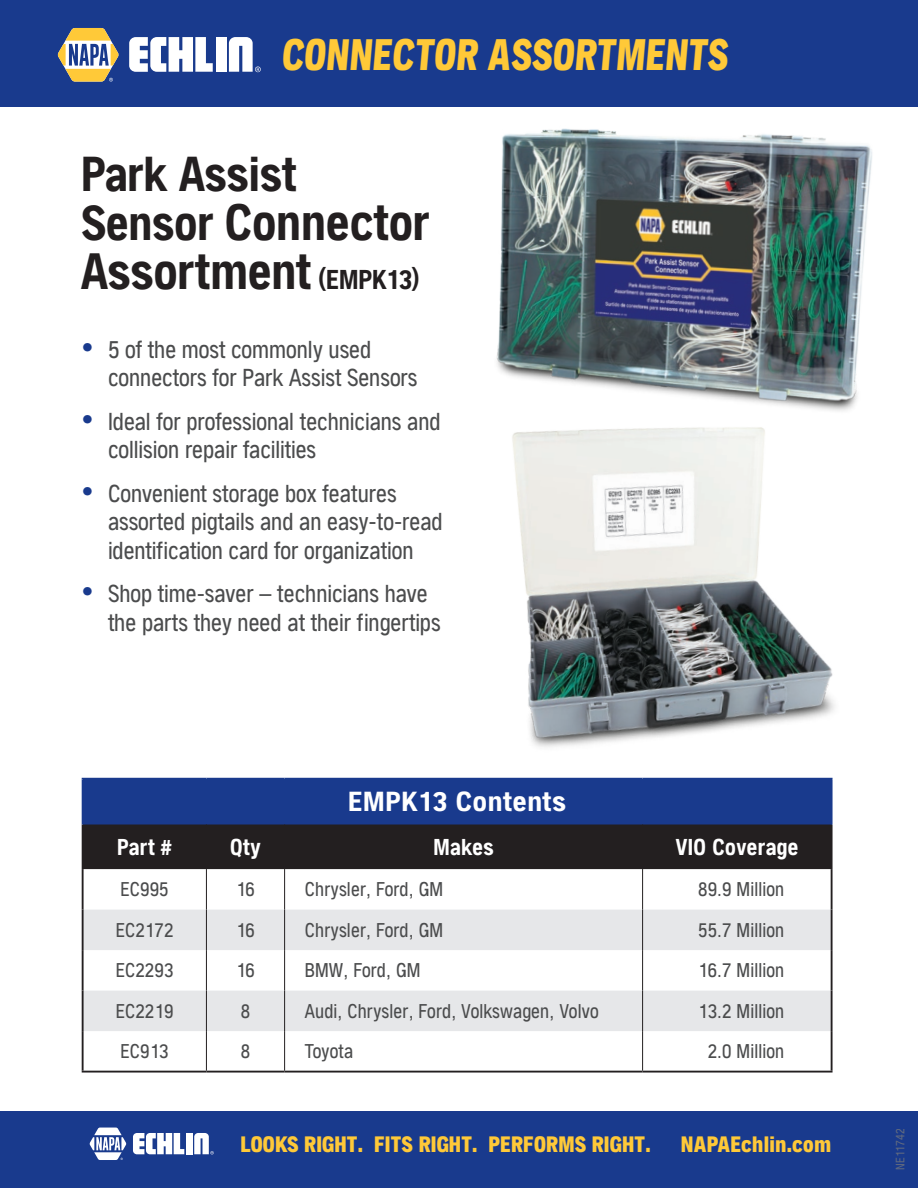
<style>
.page{position:relative;width:918px;height:1188px;background:#fff}
.page>*{position:absolute;margin:0;border:0;box-sizing:border-box;transform-origin:0 0}
.Heading{font:700 condensed 49.95px/49.1px "NAPASANS";color:#231f20}
.Heading-2{font:700 condensed 48px "NAPASANS";color:#231f20}
.New_Parts_Spotlight{font:900 condensed 43.2px "NAPASANS";color:#ffc938;scale:.91 1}
.Subhead{font:700 condensed 27px "NAPASANS";letter-spacing:.025em;color:#fff;scale:1.1 1}
.t1{font:condensed 24px/28.5px "NAPASANS";color:#4b4c4d}
.Table_header{font:700 condensed 22.5px "NAPASANS";letter-spacing:.02em;color:#fff}
.Tag_LIne{font:900 condensed 21.9px "NAPASANS";letter-spacing:.01em;color:#ffc938}
.NE_com{font:900 condensed 21.9px "NAPASANS";letter-spacing:.01em;color:#ffc938}
.Table_data{font:condensed 19.5px "NAPASANS";letter-spacing:.01em;color:#4b4c4d}
.t2{font:condensed 12px "NAPASANS";color:#76787b}
.s1{font-size:48px}
.s2{font-size:26.7px}
.s3{font-size:30px;color:#193a8d}
</style>
<div class="page">
<div style="left:83px;top:779px;width:749px;height:46px;background:#193a8d"></div>
<div style="left:84px;top:825px;width:747px;height:44px;background:#231f20"></div>
<svg style="left:84px;top:910px;width:747px;height:121px;fill:#e6e7e9"></svg>
<hr style="left:206px;top:825px;width:1px;height:44px;background:#231f20">
<hr style="left:284px;top:825px;width:1px;height:44px;background:#231f20">
<hr style="left:642px;top:825px;width:1px;height:44px;background:#231f20">
<hr style="left:206px;top:869px;width:1px;height:41px;background:#231f20">
<hr style="left:284px;top:869px;width:1px;height:41px;background:#231f20">
<hr style="left:206px;top:910px;width:1px;height:40px;background:#231f20">
<hr style="left:284px;top:910px;width:1px;height:40px;background:#231f20">
<hr style="left:206px;top:950px;width:1px;height:41px;background:#231f20">
<hr style="left:284px;top:950px;width:1px;height:41px;background:#231f20">
<hr style="left:206px;top:991px;width:1px;height:40px;background:#231f20">
<hr style="left:284px;top:991px;width:1px;height:40px;background:#231f20">
<hr style="left:206px;top:1031px;width:1px;height:40px;background:#231f20">
<hr style="left:284px;top:1031px;width:1px;height:40px;background:#231f20">
<hr style="left:642px;top:869px;width:1px;height:41px;background:#231f20">
<hr style="left:642px;top:910px;width:1px;height:40px;background:#231f20">
<hr style="left:642px;top:950px;width:1px;height:41px;background:#231f20">
<hr style="left:642px;top:991px;width:1px;height:40px;background:#231f20">
<hr style="left:642px;top:1031px;width:1px;height:40px;background:#231f20">
<hr style="left:82px;top:825px;width:2px;height:44px;background:#231f20">
<hr style="left:831px;top:825px;width:2px;height:44px;background:#231f20">
<hr style="left:82px;top:869px;width:2px;height:41px;background:#231f20">
<hr style="left:831px;top:869px;width:2px;height:41px;background:#231f20">
<hr style="left:82px;top:910px;width:2px;height:40px;background:#231f20">
<hr style="left:831px;top:910px;width:2px;height:40px;background:#231f20">
<hr style="left:82px;top:950px;width:2px;height:41px;background:#231f20">
<hr style="left:831px;top:950px;width:2px;height:41px;background:#231f20">
<hr style="left:82px;top:991px;width:2px;height:40px;background:#231f20">
<hr style="left:831px;top:991px;width:2px;height:40px;background:#231f20">
<hr style="left:82px;top:1031px;width:2px;height:40px;background:#231f20">
<hr style="left:831px;top:1031px;width:2px;height:40px;background:#231f20">
<hr style="left:82px;top:1071px;width:124px;height:2px;background:#231f20">
<hr style="left:206px;top:1071px;width:79px;height:2px;background:#231f20">
<hr style="left:285px;top:1071px;width:358px;height:2px;background:#231f20">
<hr style="left:643px;top:1071px;width:190px;height:2px;background:#231f20">
<hr style="left:82px;top:778px;width:124px;height:2px;background:#193a8d">
<hr style="left:82px;top:780px;width:2px;height:45px;background:#193a8d">
<hr style="left:206px;top:778px;width:79px;height:2px;background:#193a8d">
<hr style="left:285px;top:778px;width:358px;height:2px;background:#193a8d">
<hr style="left:831px;top:780px;width:2px;height:45px;background:#193a8d">
<img style="left:460px;top:427px;width:375px;height:383px">
<div style="left:0;top:0;width:918px;height:107px;background:#193a8d"></div>
<svg style="left:129px;top:37px;width:84px;height:35px"></svg>
<div style="left:216px;top:37px;width:10px;height:35px;background:#fff"></div>
<svg style="left:229px;top:37px;width:32px;height:35px"></svg>
<svg style="left:58px;top:28px;width:61px;height:54px"></svg>
<div style="left:0;top:1112px;width:918px;height:76px;background:#193a8d"></div>
<svg style="left:133px;top:1133px;width:51px;height:21px"></svg>
<div style="left:186px;top:1133px;width:7px;height:21px;background:#fff"></div>
<svg style="left:194px;top:1133px;width:20px;height:22px"></svg>
<svg style="left:90px;top:1128px;width:36px;height:32px"></svg>
<img style="left:496px;top:128px;width:376px;height:283px">
<p class="New_Parts_Spotlight" style="left:281px;top:30px;width:497px">CONNECTOR ASSORTMENTS</p>
<p class="Heading-2" style="left:81px;top:147px;width:217px">Park Assist</p>
<p class="Heading" style="left:81px;top:198px;width:350px"><span class="s1">Sensor</span> Connector<br>Assortment <span class="s2">(EMPK13)</span></p>
<p class="t1" style="left:108px;top:335px;width:311px;text-indent:-27px"><span class="s3">•</span> 5 of the most commonly used connectors for Park Assist Sensors</p>
<p class="t1" style="left:108px;top:407px;width:334px;text-indent:-27px"><span class="s3">•</span> Ideal for professional technicians and collision repair facilities</p>
<p class="t1" style="left:108px;top:479px;width:336px;text-indent:-27px"><span class="s3">•</span> Convenient storage box features assorted pigtails and an easy-to-read identification card for organization</p>
<p class="t1" style="left:108px;top:580px;width:334px;text-indent:-27px"><span class="s3">•</span> Shop time-saver – technicians have the parts they need at their fingertips</p>
<p class="Subhead" style="left:348px;top:786px;width:200px">EMPK13 Contents</p>
<p class="Table_header" style="left:117px;top:834px;width:56px">Part #</p>
<p class="Table_header" style="left:230px;top:834px;width:32px">Qty</p>
<p class="Table_header" style="left:433px;top:834px;width:62px">Makes</p>
<p class="Table_header" style="left:676px;top:834px;width:124px">VIO Coverage</p>
<p class="Table_data" style="left:120px;top:878px;width:50px">EC995</p>
<p class="Table_data" style="left:236px;top:878px;width:20px">16</p>
<p class="Table_data" style="left:305px;top:878px;width:140px">Chrysler, Ford, GM</p>
<p class="Table_data" style="left:698px;top:878px;width:88px">89.9 Million</p>
<p class="Table_data" style="left:116px;top:919px;width:59px">EC2172</p>
<p class="Table_data" style="left:236px;top:919px;width:20px">16</p>
<p class="Table_data" style="left:305px;top:919px;width:140px">Chrysler, Ford, GM</p>
<p class="Table_data" style="left:698px;top:919px;width:88px">55.7 Million</p>
<p class="Table_data" style="left:116px;top:959px;width:59px">EC2293</p>
<p class="Table_data" style="left:236px;top:959px;width:20px">16</p>
<p class="Table_data" style="left:305px;top:959px;width:117px">BMW, Ford, GM</p>
<p class="Table_data" style="left:698px;top:959px;width:88px">16.7 Million</p>
<p class="Table_data" style="left:116px;top:1000px;width:59px">EC2219</p>
<p class="Table_data" style="left:241px;top:1000px;width:11px">8</p>
<p class="Table_data" style="left:305px;top:1000px;width:295px">Audi, Chrysler, Ford, Volkswagen, Volvo</p>
<p class="Table_data" style="left:698px;top:1000px;width:88px">13.2 Million</p>
<p class="Table_data" style="left:120px;top:1040px;width:50px">EC913</p>
<p class="Table_data" style="left:241px;top:1040px;width:11px">8</p>
<p class="Table_data" style="left:305px;top:1040px;width:50px">Toyota</p>
<p class="Table_data" style="left:708px;top:1040px;width:78px">2.0 Million</p>
<p class="Tag_LIne" style="left:240px;top:1132px;width:412px">LOOKS RIGHT. FITS RIGHT. PERFORMS RIGHT.</p>
<p class="NE_com" style="left:681px;top:1132px;width:152px">NAPAEchlin.com</p>
<p class="t2" style="left:893px;top:1170px;width:43px;rotate:-90deg">NE11742</p>
</div>
